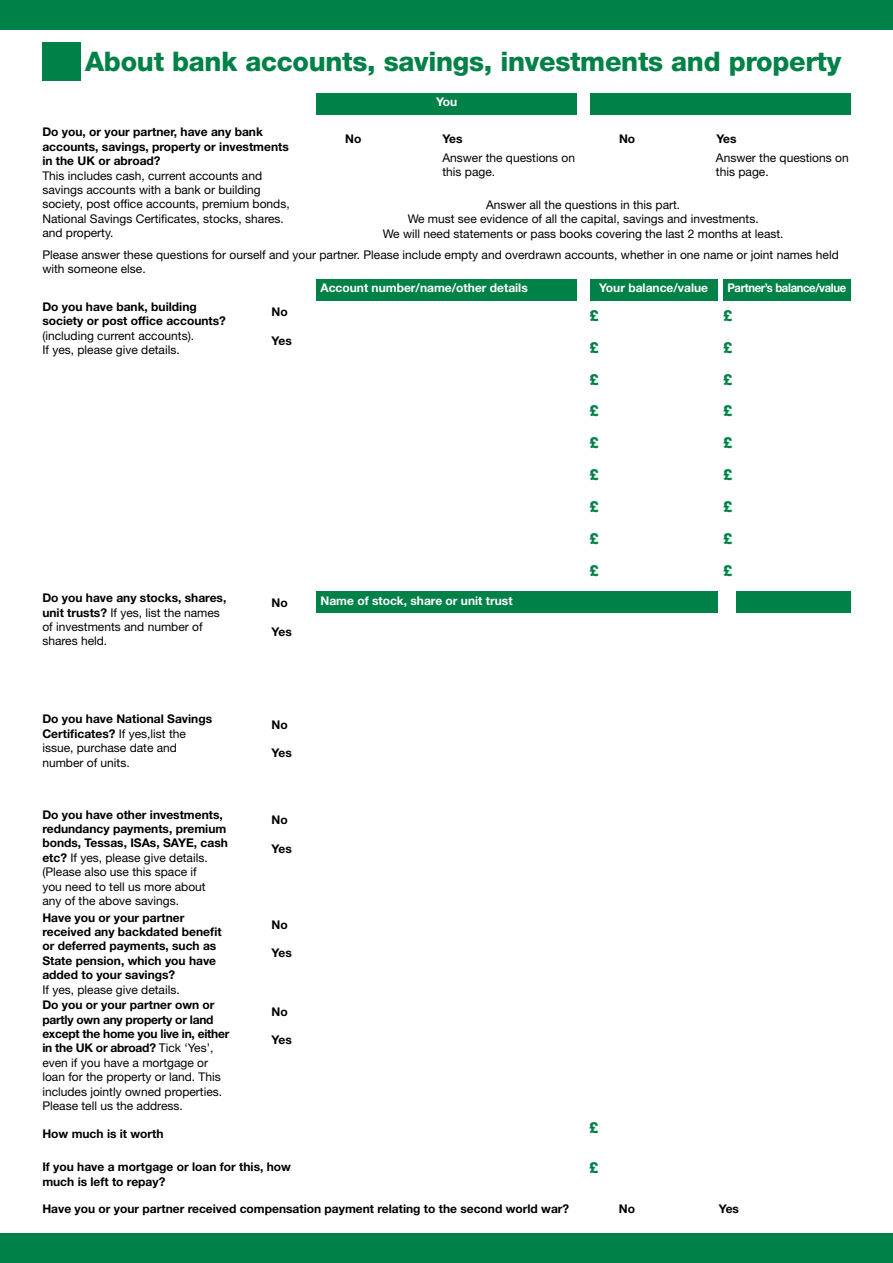
<style>
.page{position:relative;width:893px;height:1263px;background:#fff}
.page>*{position:absolute;margin:0;border:0;box-sizing:border-box;transform-origin:0 0}
.t1{font:800 27px "Helvetica Neue LT Std";letter-spacing:-.01em;color:#008148}
.t2{font:800 15px "Helvetica Neue LT Std";color:#008148}
.t3{font:12px/14.4px "Helvetica Neue LT Std";color:#000}
.t4{font:700 12px/14.4px "Helvetica Neue LT Std";color:#000}
.t5{font:700 12px "Helvetica Neue LT Std";color:#fff}
.t6{font:700 12px/14.4px "Helvetica Neue LT Std";letter-spacing:-.02em;color:#000}
.t7{font:700 12px "Helvetica Neue LT Std";letter-spacing:-.03em;color:#fff;scale:.94 1}
.s1{font-weight:700}
</style>
<div class="page">
<div style="left:0;top:0;width:893px;height:30px;background:#008148"></div>
<div style="left:0;top:1233px;width:893px;height:30px;background:#008148"></div>
<div style="left:43px;top:43px;width:38px;height:38px;background:#008148"></div>
<div style="left:316px;top:94px;width:261px;height:21px;background:#008148"></div>
<div style="left:590px;top:94px;width:261px;height:21px;background:#008148"></div>
<div style="left:316px;top:279px;width:261px;height:21px;background:#008148"></div>
<div style="left:590px;top:279px;width:127px;height:21px;background:#008148"></div>
<div style="left:723px;top:279px;width:128px;height:21px;background:#008148"></div>
<div style="left:316px;top:592px;width:401px;height:21px;background:#008148"></div>
<div style="left:736px;top:592px;width:114px;height:21px;background:#008148"></div>
<h2 class="t1" style="left:85px;top:46px;width:758px">About bank accounts, savings, investments and property</h2>
<p class="t5" style="left:436px;top:95px;width:23px">You</p>
<p class="t4" style="left:42px;top:125px;width:222px">Do you, or your partner, have any bank</p>
<p class="t4" style="left:345px;top:131px;width:18px">No</p>
<p class="t4" style="left:442px;top:131px;width:22px">Yes</p>
<p class="t4" style="left:619px;top:131px;width:18px">No</p>
<p class="t4" style="left:716px;top:131px;width:22px">Yes</p>
<p class="t4" style="left:42px;top:139px;width:248px">accounts, savings, property or investments</p>
<p class="t3" style="left:442px;top:150px;width:134px">Answer the questions on</p>
<p class="t3" style="left:716px;top:150px;width:134px">Answer the questions on</p>
<p class="t4" style="left:42px;top:153px;width:120px">in the UK or abroad?</p>
<p class="t3" style="left:42px;top:168px;width:249px">This includes cash, current accounts and savings accounts with a bank or building society, post offce accounts, premium bonds,</p>
<p class="t3" style="left:442px;top:164px;width:54px">this page.</p>
<p class="t3" style="left:716px;top:164px;width:54px">this page.</p>
<p class="t3" style="left:486px;top:197px;width:196px">Answer all the questions in this part.</p>
<p class="t3" style="left:42px;top:211px;width:243px">National Savings Certifcates, stocks, shares.</p>
<p class="t3" style="left:408px;top:212px;width:352px">We must see evidence of all the capital, savings and investments.</p>
<p class="t3" style="left:42px;top:226px;width:73px">and property.</p>
<p class="t3" style="left:383px;top:226px;width:402px">We will need statements or pass books covering the last 2 months at least.</p>
<p class="t3" style="left:42px;top:247px;width:798px">Please answer these questions for ourself and your partner. Please include empty and overdrawn accounts, whether in one name or joint names held with someone else.</p>
<p class="t5" style="left:321px;top:280px;width:209px">Account number/name/other details</p>
<p class="t5" style="left:599px;top:280px;width:111px">Your balance/value</p>
<p class="t7" style="left:727px;top:280px;width:128px">Partner’s balance/value</p>
<p class="t4" style="left:42px;top:299px;width:156px">Do you have bank, building</p>
<p class="t4" style="left:42px;top:313px;width:185px">society or post offce accounts?</p>
<p class="t4" style="left:272px;top:304px;width:18px">No</p>
<p class="t2" style="left:589px;top:306px;width:11px">£</p>
<p class="t2" style="left:723px;top:306px;width:11px">£</p>
<p class="t3" style="left:42px;top:328px;width:153px">(including current accounts).</p>
<p class="t4" style="left:272px;top:333px;width:22px">Yes</p>
<p class="t3" style="left:42px;top:342px;width:139px">If yes, please give details.</p>
<p class="t2" style="left:589px;top:338px;width:11px">£</p>
<p class="t2" style="left:723px;top:338px;width:11px">£</p>
<p class="t2" style="left:589px;top:370px;width:11px">£</p>
<p class="t2" style="left:723px;top:370px;width:11px">£</p>
<p class="t2" style="left:589px;top:402px;width:11px">£</p>
<p class="t2" style="left:723px;top:402px;width:11px">£</p>
<p class="t2" style="left:589px;top:434px;width:11px">£</p>
<p class="t2" style="left:723px;top:434px;width:11px">£</p>
<p class="t2" style="left:589px;top:466px;width:11px">£</p>
<p class="t2" style="left:723px;top:466px;width:11px">£</p>
<p class="t2" style="left:589px;top:498px;width:11px">£</p>
<p class="t2" style="left:723px;top:498px;width:11px">£</p>
<p class="t2" style="left:589px;top:530px;width:11px">£</p>
<p class="t2" style="left:723px;top:530px;width:11px">£</p>
<p class="t2" style="left:589px;top:562px;width:11px">£</p>
<p class="t2" style="left:723px;top:562px;width:11px">£</p>
<p class="t4" style="left:42px;top:590px;width:186px">Do you have any stocks, shares,</p>
<p class="t4" style="left:272px;top:596px;width:18px">No</p>
<p class="t3" style="left:42px;top:605px;width:179px"><span class="s1">unit trusts?</span> If yes, list the names of investments and number of</p>
<p class="t5" style="left:321px;top:593px;width:194px">Name of stock, share or unit trust</p>
<p class="t4" style="left:272px;top:624px;width:22px">Yes</p>
<p class="t3" style="left:42px;top:634px;width:66px">shares held.</p>
<p class="t4" style="left:42px;top:711px;width:171px">Do you have National Savings</p>
<p class="t4" style="left:272px;top:717px;width:18px">No</p>
<p class="t3" style="left:42px;top:726px;width:145px"><span class="s1">Certifcates?</span> If yes,list the issue, purchase date and</p>
<p class="t4" style="left:272px;top:746px;width:22px">Yes</p>
<p class="t3" style="left:42px;top:755px;width:89px">number of units.</p>
<p class="t4" style="left:42px;top:807px;width:182px">Do you have other investments,</p>
<p class="t4" style="left:272px;top:812px;width:18px">No</p>
<p class="t4" style="left:42px;top:821px;width:187px">redundancy payments, premium bonds, Tessas, ISAs, SAYE, cash</p>
<p class="t4" style="left:272px;top:841px;width:22px">Yes</p>
<p class="t3" style="left:42px;top:850px;width:167px"><span class="s1">etc?</span> If yes, please give details. (Please also use this space if you need to tell us more about any of the above savings.</p>
<p class="t4" style="left:42px;top:910px;width:144px">Have you or your partner</p>
<p class="t4" style="left:272px;top:917px;width:18px">No</p>
<p class="t4" style="left:42px;top:924px;width:181px">received any backdated beneft or deferred payments, such as</p>
<p class="t4" style="left:272px;top:945px;width:22px">Yes</p>
<p class="t4" style="left:42px;top:953px;width:175px">State pension, which you have added to your savings?</p>
<p class="t3" style="left:42px;top:982px;width:139px">If yes, please give details.</p>
<p class="t4" style="left:42px;top:997px;width:174px">Do you or your partner own or</p>
<p class="t4" style="left:272px;top:1004px;width:18px">No</p>
<p class="t6" style="left:42px;top:1012px;width:189px">partly own any property or land except the home you live in, either</p>
<p class="t4" style="left:272px;top:1033px;width:22px">Yes</p>
<p class="t3" style="left:42px;top:1041px;width:181px"><span class="s1">in the UK or abroad?</span> Tick ‘Yes’, even if you have a mortgage or loan for the property or land. This includes jointly owned properties.<br>Please tell us the address.</p>
<p class="t4" style="left:42px;top:1126px;width:123px">How much is it worth</p>
<p class="t2" style="left:589px;top:1119px;width:11px">£</p>
<p class="t4" style="left:42px;top:1160px;width:250px">If you have a mortgage or loan for this, how</p>
<p class="t2" style="left:589px;top:1159px;width:11px">£</p>
<p class="t4" style="left:42px;top:1174px;width:125px">much is left to repay?</p>
<p class="t4" style="left:42px;top:1201px;width:528px">Have you or your partner received compensation payment relating to the second world war?</p>
<p class="t4" style="left:619px;top:1201px;width:18px">No</p>
<p class="t4" style="left:719px;top:1201px;width:22px">Yes</p>
</div>
